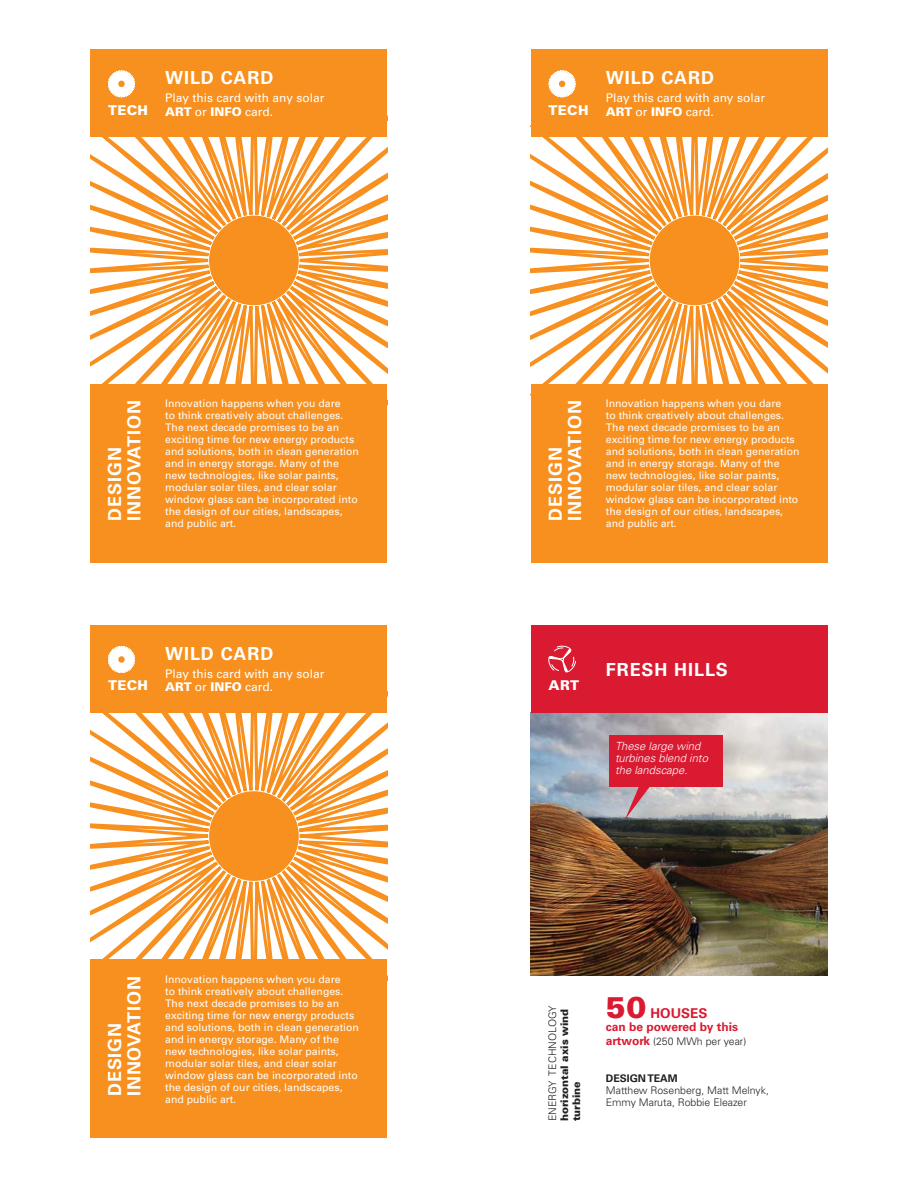
<style>
.page{position:relative;width:918px;height:1188px;background:#fff}
.page>*{position:absolute;margin:0;border:0;box-sizing:border-box;transform-origin:0 0}
.t1{font:900 30px "Univers LT Std";color:#da1a31}
.t2{font:700 18px/19.5px "Univers LT Std";letter-spacing:.05em;color:#fff}
.t3{font:900 13.5px "Univers LT Std";letter-spacing:.025em;color:#fff}
.t4{font:700 13.5px "Univers LT Std";color:#da1a31}
.t5{font:12px/13.5px "Univers LT Std";color:#fff}
.t6{font:700 12px "Univers LT Std";color:#da1a31}
.t7{font:italic 300 11.25px/12px "Univers LT Std";color:#fff}
.t8{font:10.5px/12px "Univers LT Std";color:#fff}
.t9{font:300 10.5px/12px "Univers LT Std";color:#231f20}
.t10{font:900 10.5px/12px "Univers LT Std";color:#231f20}
.t11{font:700 10.5px "Univers LT Std";color:#231f20}
.s1{font-weight:900}
.s2{font-weight:700;font-size:12px;color:#da1a31}
</style>
<div class="page">
<svg style="left:90px;top:137px;width:297px;height:247px"></svg>
<div style="left:209px;top:216px;width:90px;height:89px;background:#f7901e;border-radius:50%"></div>
<div style="left:90px;top:50px;width:297px;height:87px;background:#f7901e"></div>
<svg style="left:108px;top:70px;width:27px;height:28px"></svg>
<div style="left:118px;top:81px;width:7px;height:6px;background:#f7901e;border-radius:50%"></div>
<div style="left:90px;top:384px;width:297px;height:179px;background:#f7901e"></div>
<svg style="left:531px;top:137px;width:297px;height:247px"></svg>
<div style="left:650px;top:216px;width:89px;height:89px;background:#f7901e;border-radius:50%"></div>
<div style="left:531px;top:50px;width:297px;height:87px;background:#f7901e"></div>
<svg style="left:548px;top:70px;width:28px;height:28px"></svg>
<div style="left:531px;top:384px;width:297px;height:179px;background:#f7901e"></div>
<svg style="left:90px;top:713px;width:297px;height:247px"></svg>
<div style="left:209px;top:791px;width:90px;height:90px;background:#f7901e;border-radius:50%"></div>
<div style="left:90px;top:625px;width:297px;height:88px;background:#f7901e"></div>
<svg style="left:108px;top:646px;width:27px;height:27px"></svg>
<svg style="left:118px;top:656px;width:7px;height:7px"></svg>
<div style="left:90px;top:960px;width:297px;height:178px;background:#f7901e"></div>
<img style="left:531px;top:713px;width:297px;height:263px">
<div style="left:531px;top:625px;width:297px;height:88px;background:#da1a31"></div>
<svg style="left:625px;top:787px;width:35px;height:32px"></svg>
<div style="left:610px;top:735px;width:113px;height:52px;background:#da1a31"></div>
<svg style="left:548px;top:645px;width:28px;height:27px"></svg>
<p class="t3" style="left:108px;top:104px;width:42px">TECH</p>
<h2 class="t2" style="left:165px;top:69px;width:110px">WILD CARD</h2>
<p class="t5" style="left:165px;top:92px;width:161px">Play this card with any solar<br><span class="s1">ART</span> or <span class="s1">INFO</span> card.</p>
<h2 class="t2" style="left:106px;top:521px;width:122px;rotate:-90deg">DESIGN<br>INNOVATION</h2>
<p class="t8" style="left:165px;top:398px;width:195px">Innovation happens when you dare<br>to think creatively about challenges.<br>The next decade promises to be an exciting time for new energy products and solutions, both in clean generation and in energy storage. Many of the new technologies, like solar paints, modular solar tiles, and clear solar window glass can be incorporated into the design of our cities, landscapes, and public art.</p>
<p class="t3" style="left:108px;top:680px;width:42px">TECH</p>
<h2 class="t2" style="left:165px;top:645px;width:110px">WILD CARD</h2>
<p class="t5" style="left:165px;top:667px;width:161px">Play this card with any solar<br><span class="s1">ART</span> or <span class="s1">INFO</span> card.</p>
<h2 class="t2" style="left:106px;top:1096px;width:122px;rotate:-90deg">DESIGN<br>INNOVATION</h2>
<p class="t8" style="left:165px;top:974px;width:195px">Innovation happens when you dare<br>to think creatively about challenges.<br>The next decade promises to be an exciting time for new energy products and solutions, both in clean generation and in energy storage. Many of the new technologies, like solar paints, modular solar tiles, and clear solar window glass can be incorporated into the design of our cities, landscapes, and public art.</p>
<p class="t3" style="left:549px;top:104px;width:42px">TECH</p>
<h2 class="t2" style="left:606px;top:69px;width:110px">WILD CARD</h2>
<p class="t5" style="left:606px;top:92px;width:161px">Play this card with any solar<br><span class="s1">ART</span> or <span class="s1">INFO</span> card.</p>
<h2 class="t2" style="left:547px;top:521px;width:122px;rotate:-90deg">DESIGN<br>INNOVATION</h2>
<p class="t8" style="left:606px;top:398px;width:195px">Innovation happens when you dare<br>to think creatively about challenges.<br>The next decade promises to be an exciting time for new energy products and solutions, both in clean generation and in energy storage. Many of the new technologies, like solar paints, modular solar tiles, and clear solar window glass can be incorporated into the design of our cities, landscapes, and public art.</p>
<p class="t3" style="left:549px;top:680px;width:32px">ART</p>
<h2 class="t2" style="left:606px;top:660px;width:124px">FRESH HILLS</h2>
<p class="t7" style="left:615px;top:741px;width:94px">These large wind turbines blend into the landscape.</p>
<p class="t9" style="left:547px;top:1121px;width:118px;rotate:-90deg">ENERGY TECHNOLOGY</p>
<p class="t10" style="left:559px;top:1121px;width:114px;rotate:-90deg">horizontal axis wind turbine</p>
<h1 class="t1" style="left:606px;top:995px;width:42px">50</h1>
<p class="t4" style="left:651px;top:1008px;width:59px">HOUSES</p>
<p class="t6" style="left:606px;top:1022px;width:134px">can be powered by this</p>
<p class="t9" style="left:606px;top:1036px;width:142px"><span class="s2">artwork</span> (250 MWh per year)</p>
<p class="t11" style="left:606px;top:1074px;width:73px">DESIGN TEAM</p>
<p class="t9" style="left:606px;top:1085px;width:165px">Matthew Rosenberg, Matt Melnyk,<br>Emmy Maruta, Robbie Eleazer</p>
</div>
